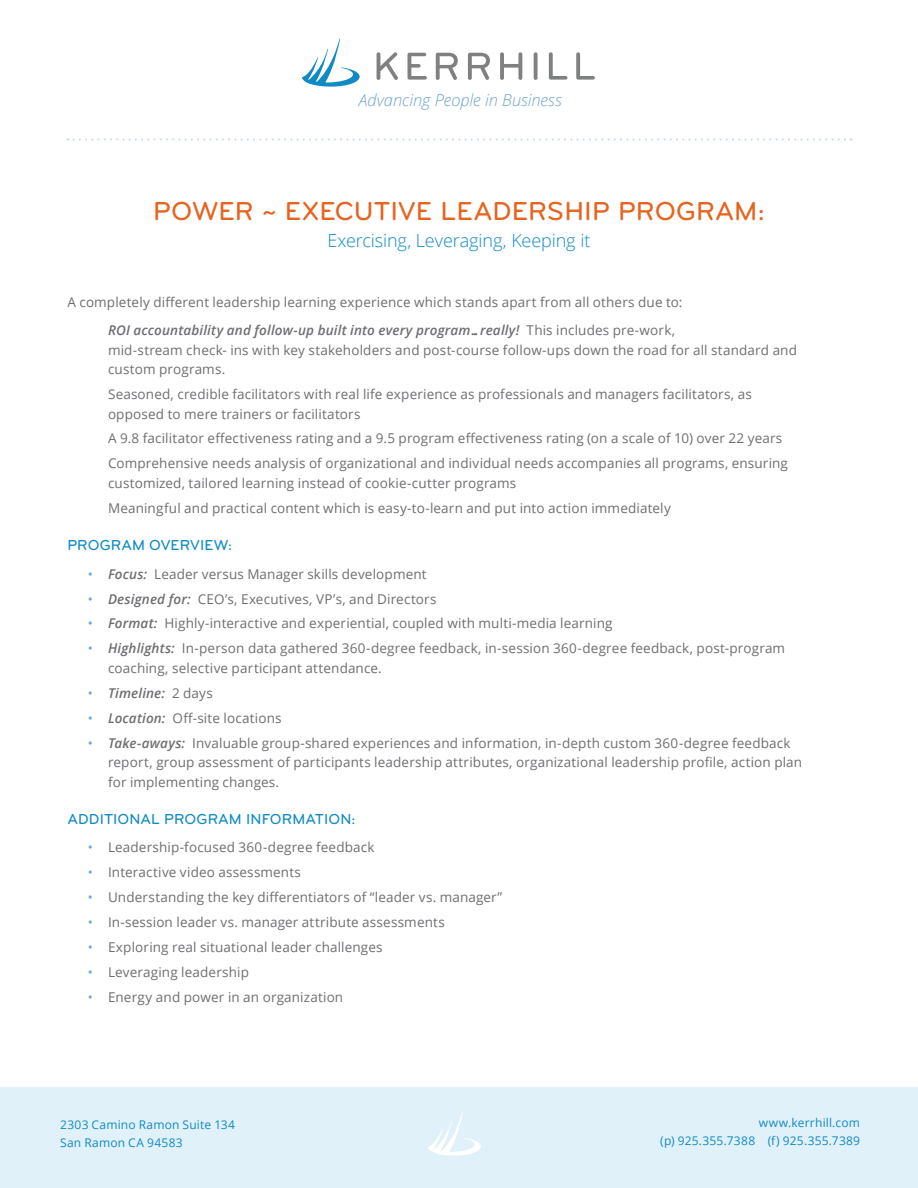
<style>
.page{position:relative;width:918px;height:1188px;background:#fff}
.page>*{position:absolute;margin:0;border:0;box-sizing:border-box;transform-origin:0 0}
.t1{font:500 27px "Bryant";color:#e66420}
.t2{font:300 18px "Open Sans";letter-spacing:-.005em;color:#108ac4}
.t3{font:italic 300 16.5px "Open Sans";letter-spacing:-.005em;color:#6da4d2}
.t4{font:500 15px "Bryant";letter-spacing:.005em;color:#108ac4}
.t5{font:13.5px/19.5px "Open Sans";letter-spacing:.01em;color:#6d6e71}
.t6{font:italic 600 13.5px "Open Sans";letter-spacing:.01em;color:#6d6e71}
.t7{font:12px/18px "Open Sans";letter-spacing:.015em;color:#108ac4}
.s1{font-weight:600;font-style:italic}
.s2{color:#73a6d9}
.s3{font-weight:400;font-style:normal;color:#73a6d9}
.s4{font-weight:400;font-style:normal}
</style>
<div class="page">
<div style="left:0;top:1087px;width:918px;height:101px;background:#e1f1fa"></div>
<svg style="left:302px;top:39px;width:58px;height:48px"></svg>
<svg style="left:377px;top:52px;width:21px;height:28px"></svg>
<svg style="left:407px;top:53px;width:20px;height:27px"></svg>
<svg style="left:436px;top:53px;width:22px;height:27px"></svg>
<svg style="left:468px;top:53px;width:22px;height:27px"></svg>
<svg style="left:500px;top:52px;width:22px;height:28px"></svg>
<svg style="left:534px;top:52px;width:4px;height:28px"></svg>
<svg style="left:549px;top:52px;width:18px;height:28px"></svg>
<svg style="left:576px;top:52px;width:19px;height:28px"></svg>
<svg style="left:428px;top:1112px;width:53px;height:44px"></svg>
<svg style="left:68px;top:138px;width:783px;height:3px"></svg>
<p class="t3" style="left:359px;top:89px;width:204px">Advancing People in Business</p>
<h1 class="t1" style="left:153px;top:194px;width:613px">POWER ~ EXECUTIVE LEADERSHIP PROGRAM:</h1>
<h2 class="t2" style="left:327px;top:228px;width:265px">Exercising, Leveraging, Keeping it</h2>
<p class="t5" style="left:108px;top:287px;width:576px;line-height:28.3px;text-indent:-40px">A completely different leadership learning experience which stands apart from all others due to:<br><span class="s1">ROI accountability and follow-up built into every program…really!</span> This includes pre-work,</p>
<p class="t5" style="left:108px;top:340px;width:691px">mid-stream check- ins with key stakeholders and post-course follow-ups down the road for all standard and custom programs.</p>
<p class="t5" style="left:108px;top:384px;width:645px">Seasoned, credible facilitators with real life experience as professionals and managers facilitators, as opposed to mere trainers or facilitators</p>
<p class="t5" style="left:108px;top:426px;width:682px;line-height:24.9px">A 9.8 facilitator effectiveness rating and a 9.5 program effectiveness rating (on a scale of 10) over 22 years<br>Comprehensive needs analysis of organizational and individual needs accompanies all programs, ensuring</p>
<p class="t5" style="left:108px;top:470px;width:564px;line-height:24.9px">customized, tailored learning instead of cookie-cutter programs<br>Meaningful and practical content which is easy-to-learn and put into action immediately</p>
<p class="t4" style="left:68px;top:536px;width:166px">PROGRAM OVERVIEW:</p>
<p class="t5" style="left:88px;top:564px;width:340px"><span class="s2">•</span> <span class="s1">Focus:</span> Leader versus Manager skills development</p>
<p class="t5" style="left:88px;top:589px;width:350px"><span class="s2">•</span> <span class="s1">Designed for:</span> CEO’s, Executives, VP’s, and Directors</p>
<p class="t5" style="left:88px;top:613px;width:526px"><span class="s2">•</span> <span class="s1">Format:</span> Highly-interactive and experiential, coupled with multi-media learning</p>
<p class="t5" style="left:108px;top:638px;width:679px;text-indent:-20px"><span class="s2">•</span> <span class="s1">Highlights:</span> In-person data gathered 360-degree feedback, in-session 360-degree feedback, post-program coaching, selective participant attendance.</p>
<p class="t6" style="left:88px;top:684px;width:127px"><span class="s3">•</span> Timeline: <span class="s4">2 days</span></p>
<p class="t5" style="left:88px;top:708px;width:195px"><span class="s2">•</span> <span class="s1">Location:</span> Off-site locations</p>
<p class="t5" style="left:108px;top:733px;width:696px;text-indent:-20px"><span class="s2">•</span> <span class="s1">Take-aways:</span> Invaluable group-shared experiences and information, in-depth custom 360-degree feedback report, group assessment of participants leadership attributes, organizational leadership profile, action plan for implementing changes.</p>
<p class="t4" style="left:68px;top:810px;width:290px">ADDITIONAL PROGRAM INFORMATION:</p>
<p class="t5" style="left:88px;top:837px;width:288px"><span class="s2">•</span> Leadership-focused 360-degree feedback</p>
<p class="t5" style="left:88px;top:862px;width:215px"><span class="s2">•</span> Interactive video assessments</p>
<p class="t5" style="left:88px;top:887px;width:416px"><span class="s2">•</span> Understanding the key differentiators of “leader vs. manager”</p>
<p class="t5" style="left:88px;top:912px;width:359px"><span class="s2">•</span> In-session leader vs. manager attribute assessments</p>
<p class="t5" style="left:88px;top:937px;width:296px"><span class="s2">•</span> Exploring real situational leader challenges</p>
<p class="t5" style="left:88px;top:962px;width:163px"><span class="s2">•</span> Leveraging leadership</p>
<p class="t5" style="left:88px;top:987px;width:257px"><span class="s2">•</span> Energy and power in an organization</p>
<p class="t7" style="left:60px;top:1115px;width:176px">2303 Camino Ramon Suite 134<br>San Ramon CA 94583</p>
<p class="t7" style="left:759px;top:1114px;width:103px">www.kerrhill.com</p>
<p class="t7" style="left:660px;top:1132px;width:201px">(p) 925.355.7388 (f) 925.355.7389</p>
</div>
